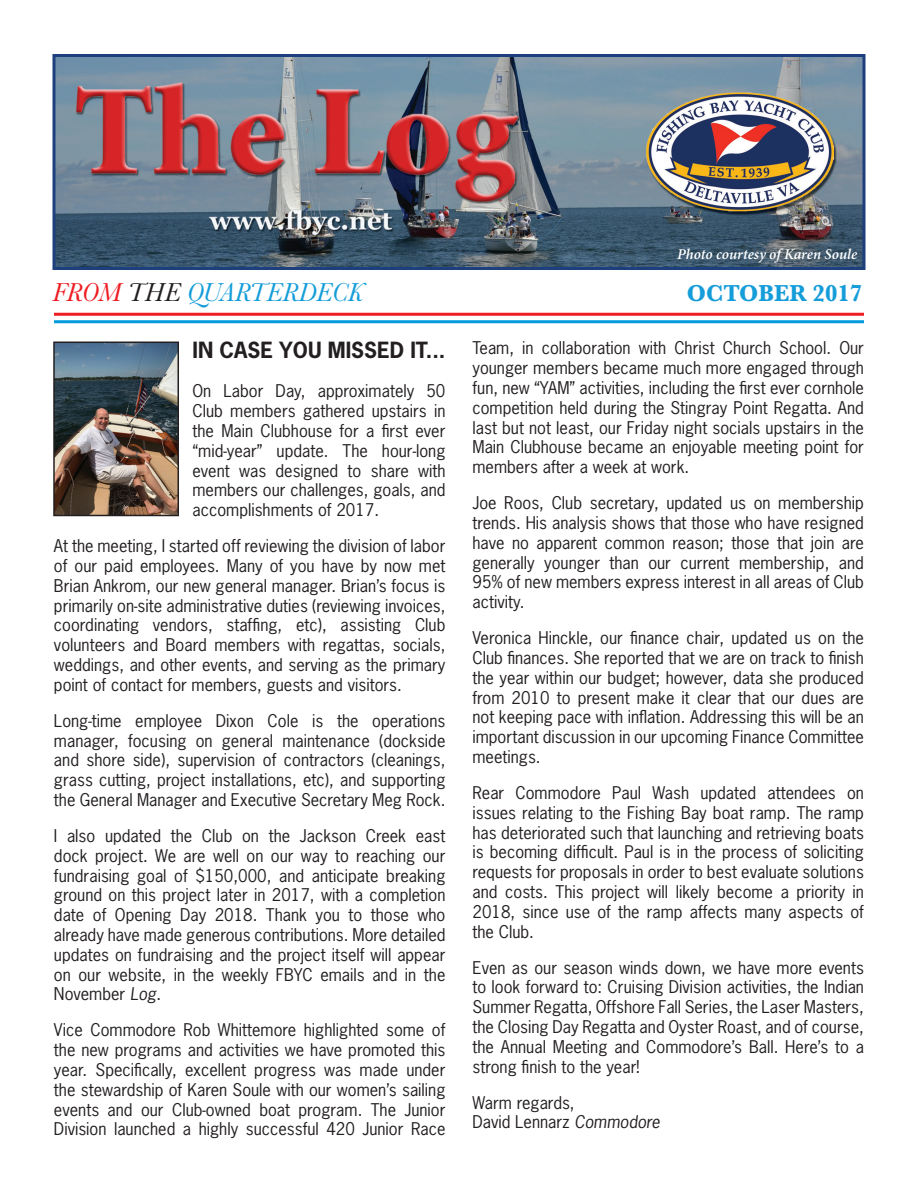
<style>
.page{position:relative;width:918px;height:1188px;background:#fff}
.page>*{position:absolute;margin:0;border:0;box-sizing:border-box;transform-origin:0 0}
.t1{font:italic 27px "Baskerville";color:#159dd9;scale:.96 1}
.t2{font:700 24px "Baskerville";color:#159dd9;scale:.96 1}
.t3{font:700 21px "News Gothic Std";color:#231f20}
.t4{font:16.5px/19.8px "News Gothic Std";color:#231f20;text-align:justify}
.t5{font:italic 600 15px "Minion Pro";letter-spacing:-.005em;color:#fff}
.s1{color:#ee1d23}
.s2{color:#231f20}
.s3{font-style:italic}
</style>
<div class="page">
<img style="left:56px;top:58px;width:806px;height:208px">
<div style="left:52px;top:54px;width:814px;height:216px;border:3px solid #1e3f7d"></div>
<hr style="left:54px;top:320px;width:810px;height:3px;background:#009bde">
<hr style="left:54px;top:313px;width:810px;height:3px;background:#ee1d23">
<img style="left:56px;top:345px;width:120px;height:168px">
<div style="left:53px;top:342px;width:126px;height:174px;border:2px solid #231f20"></div>
<p class="t5" style="left:677px;top:244px;width:182px">Photo courtesy of Karen Soule</p>
<h1 class="t1" style="left:52px;top:274px;width:325px"><span class="s1">FROM</span> <span class="s2">THE</span> QUARTERDECK</h1>
<h2 class="t2" style="left:687px;top:276px;width:184px">OCTOBER 2017</h2>
<p class="t3" style="left:193px;top:336px;width:254px">IN CASE YOU MISSED IT...</p>
<p class="t4" style="left:193px;top:381px;width:255px">On Labor Day, approximately 50<br>Club members gathered upstairs in the Main Clubhouse for a first ever “mid-year” update. The hour-long event was designed to share with members our challenges, goals, and accomplishments of 2017.</p>
<p class="t4" style="left:54px;top:536px;width:393px">At the meeting, I started off reviewing the division of labor of our paid employees. Many of you have by now met Brian Ankrom, our new general manager. Brian’s focus is primarily on-site administrative duties (reviewing invoices, coordinating vendors, staffing, etc), assisting Club volunteers and Board members with regattas, socials, weddings, and other events, and serving as the primary point of contact for members, guests and visitors.</p>
<p class="t4" style="left:54px;top:711px;width:393px">Long-time employee Dixon Cole is the operations manager, focusing on general maintenance (dockside and shore side), supervision of contractors (cleanings, grass cutting, project installations, etc), and supporting the General Manager and Executive Secretary Meg Rock.</p>
<p class="t4" style="left:54px;top:826px;width:393px">I also updated the Club on the Jackson Creek east dock project. We are well on our way to reaching our fundraising goal of $150,000, and anticipate breaking ground on this project later in 2017, with a completion date of Opening Day 2018. Thank you to those who already have made generous contributions. More detailed updates on fundraising and the project itself will appear on our website, in the weekly FBYC emails and in the November <span class="s3">Log</span>.</p>
<p class="t4" style="left:54px;top:1020px;width:393px">Vice Commodore Rob Whittemore highlighted some of the new programs and activities we have promoted this year. Specifically, excellent progress was made under the stewardship of Karen Soule with our women’s sailing events and our Club-owned boat program. The Junior Division launched a highly successful 420 Junior Race</p>
<p class="t4" style="left:472px;top:338px;width:393px">Team, in collaboration with Christ Church School. Our younger members became much more engaged through fun, new “YAM” activities, including the first ever cornhole competition held during the Stingray Point Regatta. And last but not least, our Friday night socials upstairs in the Main Clubhouse became an enjoyable meeting point for members after a week at work.</p>
<p class="t4" style="left:472px;top:493px;width:393px">Joe Roos, Club secretary, updated us on membership trends. His analysis shows that those who have resigned have no apparent common reason; those that join are generally younger than our current membership, and 95% of new members express interest in all areas of Club activity.</p>
<p class="t4" style="left:472px;top:628px;width:393px">Veronica Hinckle, our finance chair, updated us on the Club finances. She reported that we are on track to finish the year within our budget; however, data she produced from 2010 to present make it clear that our dues are not keeping pace with inflation. Addressing this will be an important discussion in our upcoming Finance Committee meetings.</p>
<p class="t4" style="left:472px;top:783px;width:393px">Rear Commodore Paul Wash updated attendees on issues relating to the Fishing Bay boat ramp. The ramp has deteriorated such that launching and retrieving boats is becoming difficult. Paul is in the process of soliciting requests for proposals in order to best evaluate solutions and costs. This project will likely become a priority in 2018, since use of the ramp affects many aspects of the Club.</p>
<p class="t4" style="left:472px;top:957px;width:393px">Even as our season winds down, we have more events to look forward to: Cruising Division activities, the Indian Summer Regatta, Offshore Fall Series, the Laser Masters, the Closing Day Regatta and Oyster Roast, and of course, the Annual Meeting and Commodore’s Ball. Here’s to a strong finish to the year!</p>
<p class="t4" style="left:472px;top:1092px;width:189px">Warm regards,<br>David Lennarz <span class="s3">Commodore</span></p>
</div>
